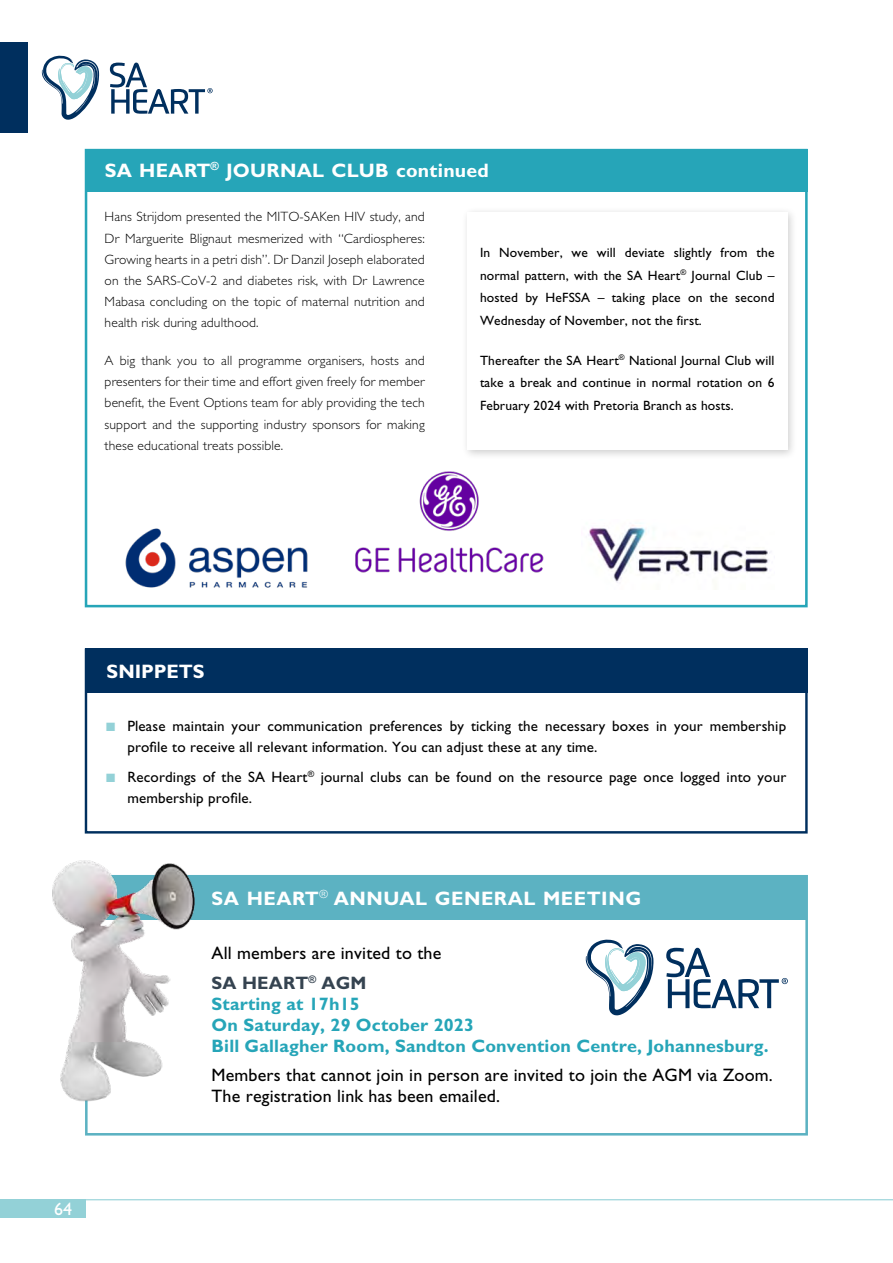
<style>
.page{position:relative;width:893px;height:1263px;background:#fff}
.page>*{position:absolute;margin:0;border:0;box-sizing:border-box;transform-origin:0 0}
.t1{font:700 19.5px "Gill Sans Std";letter-spacing:.015em;color:#fff}
.t2{font:700 19.5px "Gill Sans Std";letter-spacing:-.005em;color:#fff}
.t3{font:18px/29.5px "Gill Sans Std";letter-spacing:.01em;color:#000}
.t4{font:700 18px/21px "Gill Sans Std";letter-spacing:.01em;color:#26a5b8}
.t5{font:18px "Gill Sans Std";color:#fff}
.t6{font:15px/21px "Gill Sans Std";letter-spacing:.01em;color:#000}
.t7{font:300 13.5px/21.1px "Gill Sans Std";letter-spacing:.01em;color:#000;text-align:justify}
.t8{font:13.5px/22.6px "Gill Sans Std";letter-spacing:.01em;color:#000;text-align:justify}
.s1{color:#93d1d7}
.s2{font-weight:700;color:#354350}
</style>
<div class="page">
<hr style="left:85px;top:1199px;width:808px;height:1px;background:#93d1d7">
<div style="left:0;top:1199px;width:85px;height:18px;background:#93d1d7"></div>
<div style="left:0;top:43px;width:28px;height:90px;background:#002f5e"></div>
<svg style="left:42px;top:55px;width:57px;height:65px"></svg>
<svg style="left:110px;top:63px;width:103px;height:51px"></svg>
<div style="left:461px;top:206px;width:337px;height:254px;background:#000;opacity:.2"></div>
<div style="left:467px;top:212px;width:320px;height:238px;background:#fff"></div>
<div style="left:85px;top:149px;width:723px;height:43px;background:#26a5b8"></div>
<img style="left:125px;top:528px;width:183px;height:60px">
<img style="left:589px;top:523px;width:181px;height:60px">
<img style="left:355px;top:471px;width:189px;height:102px">
<div style="left:86px;top:875px;width:721px;height:44px;background:#5cb2c2"></div>
<div style="left:85px;top:875px;width:723px;height:260px;border:3px solid #5cb2c2"></div>
<img style="left:52px;top:860px;width:145px;height:244px">
<svg style="left:586px;top:939px;width:68px;height:76px"></svg>
<svg style="left:666px;top:948px;width:122px;height:60px"></svg>
<div style="left:85px;top:648px;width:723px;height:185px;border:2px solid #002f5e"></div>
<div style="left:85px;top:648px;width:723px;height:45px;background:#002f5e"></div>
<h1 class="t1" style="left:105px;top:159px;width:385px">SA HEART<sup>®</sup> JOURNAL CLUB continued</h1>
<p class="t7" style="left:105px;top:206px;width:322px">Hans Strijdom presented the MITO-SAKen HIV study, and Dr Marguerite Blignaut mesmerized with “Cardiospheres:<br>Growing hearts in a petri dish”. Dr Danzil Joseph elaborated on the SARS-CoV-2 and diabetes risk, with Dr Lawrence Mabasa concluding on the topic of maternal nutrition and health risk during adulthood.</p>
<p class="t7" style="left:105px;top:350px;width:322px">A big thank you to all programme organisers, hosts and presenters for their time and effort given freely for member benefit, the Event Options team for ably providing the tech support and the supporting industry sponsors for making these educational treats possible.</p>
<p class="t8" style="left:480px;top:241px;width:296px">In November, we will deviate slightly from the normal pattern, with the SA Heart<sup>®</sup> Journal Club – hosted by HeFSSA – taking place on the second Wednesday of November, not the first.</p>
<p class="t8" style="left:480px;top:349px;width:296px">Thereafter the SA Heart<sup>®</sup> National Journal Club will take a break and continue in normal rotation on 6<br>February 2024 with Pretoria Branch as hosts.</p>
<h1 class="t2" style="left:107px;top:660px;width:100px">SNIPPETS</h1>
<p class="t6" style="left:127px;top:716px;width:660px;text-indent:-21px"><span class="s1">■</span> Please maintain your communication preferences by ticking the necessary boxes in your membership profile to receive all relevant information. You can adjust these at any time.</p>
<p class="t6" style="left:127px;top:766px;width:660px;text-indent:-21px"><span class="s1">■</span> Recordings of the SA Heart<sup>®</sup> journal clubs can be found on the resource page once logged into your membership profile.</p>
<h1 class="t1" style="left:212px;top:887px;width:431px">SA HEART<sup>®</sup> ANNUAL GENERAL MEETING</h1>
<h2 class="t3" style="left:212px;top:939px;width:231px">All members are invited to the<br><span class="s2">SA HEART</span><sup>®</sup> <span class="s2">AGM</span></h2>
<h2 class="t4" style="left:212px;top:993px;width:558px">Starting at 17h15<br>On Saturday, 29 October 2023<br>Bill Gallagher Room, Sandton Convention Centre, Johannesburg.</h2>
<h2 class="t3" style="left:212px;top:1065px;width:563px;line-height:21px">Members that cannot join in person are invited to join the AGM via Zoom.<br>The registration link has been emailed.</h2>
<h2 class="t5" style="left:54px;top:1198px;width:19px">64</h2>
</div>
